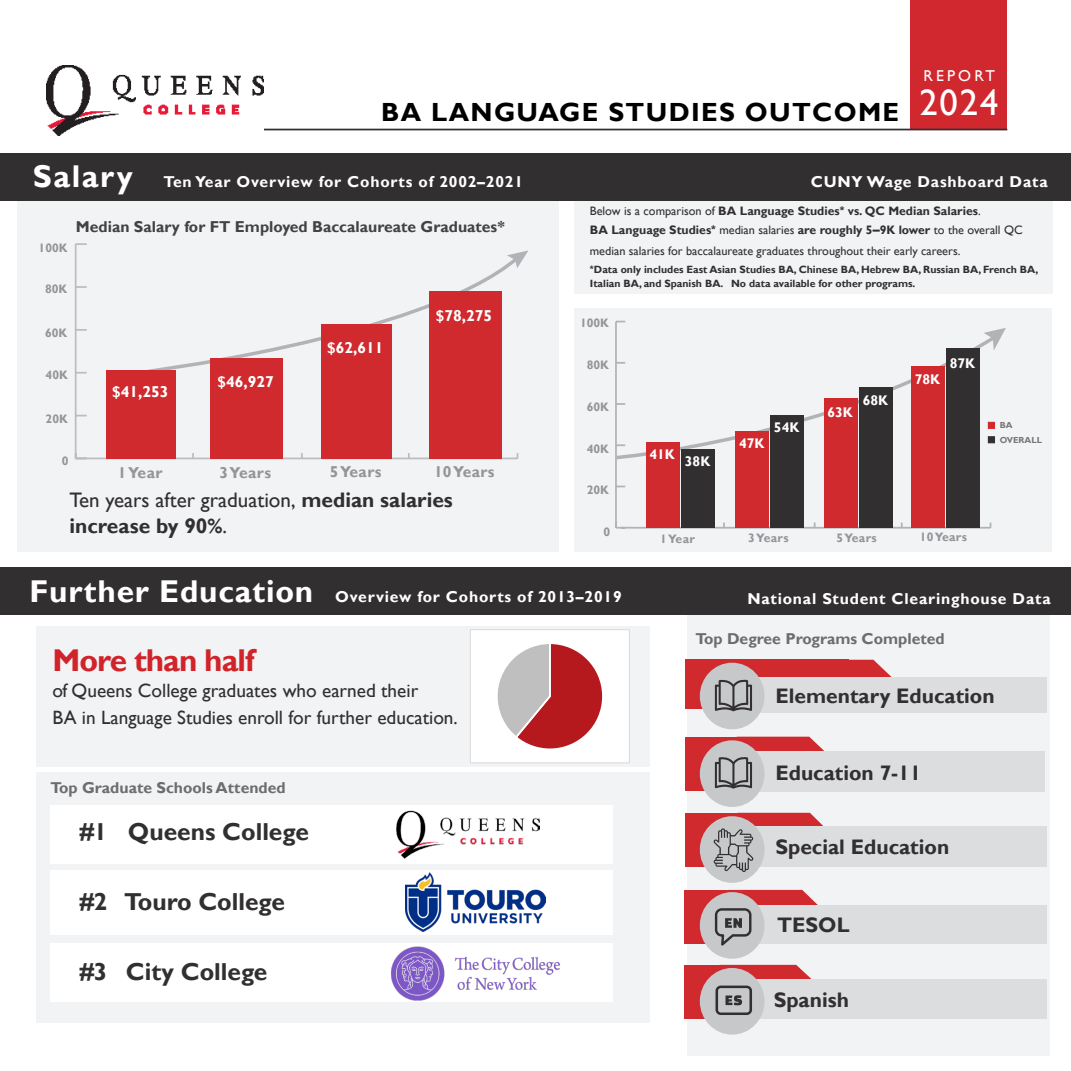
<style>
.page{position:relative;width:1071px;height:1071px;background:#fff}
.page>*{position:absolute;margin:0;border:0;box-sizing:border-box;transform-origin:0 0}
.t1{font:36.75px "Gill Sans";color:#fff}
.t2{font:700 31.5px "Gill Sans";letter-spacing:-.03em;color:#d1232a}
.t3{font:700 26.25px "Gill Sans";letter-spacing:.05em;color:#000}
.t4{font:700 24.5px "Gill Sans";color:#312f30}
.t5{font:700 21px "Gill Sans";color:#312f30}
.t6{font:21px "Gill Sans";color:#312f30}
.t7{font:19.25px "Gill Sans";color:#312f30}
.t8{font:700 15.75px "Gill Sans";letter-spacing:.05em;color:#fff}
.t9{font:700 15.75px "Gill Sans";color:#6c6d70}
.t10{font:700 15.75px "Gill Sans";color:#424242}
.t11{font:700 15.75px "Gill Sans";letter-spacing:.025em;color:#939598}
.t12{font:15.75px "Gill Sans";letter-spacing:.2em;color:#fff}
.t13{font:700 14px "Gill Sans";color:#fff}
.t14{font:12.25px/21px "Gill Sans";color:#312f30}
.t15{font:700 12.25px "Gill Sans";color:#312f30}
.t16{font:700 12.25px "Gill Sans";color:#939598}
.t17{font:700 10.5px "Gill Sans";color:#312f30}
.t18{font:700 8.75px "Gill Sans";color:#76787b}
.s1{font-size:31.5px}
.s2{font-weight:700}
.s3{font-weight:400}
.s4{font-family:"Arial"}
.s5{font-family:"Arial";font-weight:700}
.s6{font-weight:700;font-size:14px}
</style>
<div class="page">
<div style="left:687px;top:612px;width:363px;height:443px;background:#f2f3f4"></div>
<div style="left:0;top:568px;width:1071px;height:47px;background:#312f30"></div>
<div style="left:18px;top:200px;width:541px;height:352px;background:#f2f3f4"></div>
<svg style="left:518px;top:250px;width:10px;height:10px"></svg>
<svg style="left:147px;top:253px;width:375px;height:123px"></svg>
<div style="left:910px;top:0;width:97px;height:129px;background:#d1282f"></div>
<hr style="left:92px;top:129px;width:915px;height:1px;background:#312f30">
<div style="left:574px;top:200px;width:479px;height:94px;background:#f2f3f4"></div>
<img style="left:47px;top:65px;width:216px;height:70px">
<div style="left:0;top:153px;width:1071px;height:47px;background:#312f30"></div>
<div style="left:574px;top:309px;width:477px;height:243px;background:#f2f3f4"></div>
<svg style="left:617px;top:342px;width:378px;height:119px"></svg>
<svg style="left:984px;top:328px;width:22px;height:23px"></svg>
<hr style="left:621px;top:527px;width:370px;height:2px;background:#b2b3b7">
<hr style="left:615px;top:322px;width:2px;height:206px;background:#b2b3b7">
<svg style="left:616px;top:526px;width:9px;height:3px"></svg>
<svg style="left:617px;top:444px;width:8px;height:2px"></svg>
<svg style="left:617px;top:403px;width:8px;height:2px"></svg>
<svg style="left:617px;top:362px;width:8px;height:2px"></svg>
<div style="left:681px;top:449px;width:34px;height:79px;background:#312f30"></div>
<div style="left:770px;top:416px;width:34px;height:112px;background:#312f30"></div>
<div style="left:859px;top:388px;width:33px;height:140px;background:#312f30"></div>
<div style="left:946px;top:349px;width:33px;height:179px;background:#312f30"></div>
<div style="left:646px;top:443px;width:34px;height:85px;background:#d0292e"></div>
<div style="left:735px;top:431px;width:33px;height:97px;background:#d0292e"></div>
<div style="left:824px;top:399px;width:33px;height:129px;background:#d0292e"></div>
<div style="left:911px;top:366px;width:33px;height:162px;background:#d0292e"></div>
<hr style="left:76px;top:458px;width:442px;height:1px;background:#bcbdc0">
<hr style="left:75px;top:244px;width:2px;height:214px;background:#bcbdc0">
<svg style="left:77px;top:372px;width:10px;height:2px"></svg>
<svg style="left:77px;top:329px;width:10px;height:2px"></svg>
<svg style="left:77px;top:286px;width:10px;height:2px"></svg>
<svg style="left:76px;top:243px;width:11px;height:2px"></svg>
<div style="left:107px;top:370px;width:69px;height:88px;background:#d0292e"></div>
<div style="left:210px;top:358px;width:73px;height:100px;background:#d0292e"></div>
<div style="left:321px;top:324px;width:71px;height:134px;background:#d0292e"></div>
<div style="left:430px;top:291px;width:72px;height:167px;background:#d0292e"></div>
<div style="left:988px;top:422px;width:7px;height:7px;background:#d0292e;border:1px solid #d0292e"></div>
<div style="left:988px;top:436px;width:7px;height:7px;background:#312f30;border:1px solid #312f30"></div>
<div style="left:685px;top:660px;width:163px;height:49px;background:#d0292e"></div>
<svg style="left:801px;top:660px;width:99px;height:18px"></svg>
<div style="left:685px;top:737px;width:117px;height:53px;background:#d0292e"></div>
<div style="left:726px;top:752px;width:319px;height:40px;background:#dcdddf"></div>
<div style="left:728px;top:678px;width:319px;height:35px;background:#dcdddf"></div>
<div style="left:685px;top:813px;width:80px;height:54px;background:#d0292e"></div>
<div style="left:728px;top:905px;width:319px;height:39px;background:#dcdddf"></div>
<div style="left:729px;top:979px;width:318px;height:40px;background:#dcdddf"></div>
<div style="left:684px;top:965px;width:40px;height:54px;background:#d0292e"></div>
<div style="left:684px;top:890px;width:47px;height:54px;background:#d0292e"></div>
<div style="left:700px;top:968px;width:65px;height:67px;background:#c7c8ca;border-radius:50%"></div>
<div style="left:713px;top:827px;width:334px;height:40px;background:#dcdddf"></div>
<div style="left:700px;top:816px;width:65px;height:67px;background:#c7c8ca;border-radius:50%"></div>
<div style="left:700px;top:892px;width:65px;height:67px;background:#c7c8ca;border-radius:50%"></div>
<div style="left:700px;top:740px;width:65px;height:67px;background:#c7c8ca;border-radius:50%"></div>
<div style="left:700px;top:663px;width:65px;height:66px;background:#c7c8ca;border-radius:50%"></div>
<svg style="left:715px;top:680px;width:37px;height:31px"></svg>
<svg style="left:715px;top:737px;width:121px;height:52px"></svg>
<svg style="left:714px;top:813px;width:123px;height:59px"></svg>
<svg style="left:715px;top:890px;width:103px;height:56px"></svg>
<svg style="left:716px;top:965px;width:96px;height:54px"></svg>
<div style="left:37px;top:626px;width:613px;height:140px;background:#f2f3f4"></div>
<div style="left:37px;top:772px;width:613px;height:251px;background:#f2f3f4"></div>
<div style="left:50px;top:943px;width:563px;height:59px;background:#fff"></div>
<div style="left:50px;top:870px;width:563px;height:64px;background:#fff"></div>
<div style="left:50px;top:805px;width:563px;height:59px;background:#fff"></div>
<img style="left:396px;top:811px;width:143px;height:47px">
<img style="left:406px;top:873px;width:140px;height:58px">
<img style="left:378px;top:934px;width:195px;height:67px">
<div style="left:470px;top:630px;width:159px;height:133px;background:#fff"></div>
<svg style="left:497px;top:644px;width:106px;height:105px"></svg>
<div style="left:470px;top:629px;width:160px;height:134px;border:1px solid #d9d9d9"></div>
<p class="t3" style="left:381px;top:96px;width:520px">BA LANGUAGE STUDIES OUTCOME</p>
<p class="t12" style="left:923px;top:66px;width:73px">REPORT</p>
<p class="t1" style="left:919px;top:81px;width:81px">2024</p>
<p class="t8" style="left:33px;top:172px;width:492px"><span class="s1">Salary</span> Ten Year Overview for Cohorts of 2002–2021</p>
<p class="t10" style="left:76px;top:217px;width:430px">Median Salary for FT Employed Baccalaureate Graduates*</p>
<p class="t16" style="left:39px;top:240px;width:31px">100K</p>
<p class="t16" style="left:45px;top:282px;width:24px">80K</p>
<p class="t16" style="left:45px;top:326px;width:24px">60K</p>
<p class="t16" style="left:46px;top:368px;width:24px">40K</p>
<p class="t16" style="left:46px;top:411px;width:24px">20K</p>
<p class="t16" style="left:62px;top:454px;width:8px">0</p>
<p class="t8" style="left:112px;top:382px;width:58px">$41,253</p>
<p class="t8" style="left:218px;top:372px;width:58px">$46,927</p>
<p class="t8" style="left:327px;top:339px;width:58px">$62,611</p>
<p class="t8" style="left:436px;top:307px;width:58px">$78,275</p>
<p class="t11" style="left:118px;top:463px;width:46px">1 Year</p>
<p class="t11" style="left:219px;top:463px;width:53px">3 Years</p>
<p class="t11" style="left:330px;top:463px;width:53px">5 Years</p>
<p class="t11" style="left:434px;top:462px;width:62px">10 Years</p>
<p class="t6" style="left:70px;top:488px;width:385px">Ten years after graduation, <span class="s2">median salaries</span></p>
<p class="t5" style="left:70px;top:514px;width:159px">increase by 90%<span class="s3">.</span></p>
<p class="t8" style="left:811px;top:172px;width:238px">CUNY Wage Dashboard Data</p>
<p class="t15" style="left:590px;top:204px;width:392px"><span class="s3">Below is a comparison of</span> BA Language Studies<span class="s4">*</span> vs. QC Median Salaries<span class="s3">.</span></p>
<p class="t14" style="left:590px;top:220px;width:434px"><span class="s2">BA Language Studies</span><span class="s5">*</span> median salaries <span class="s2">are roughly 5</span><span class="s6">–</span><span class="s2">9K lower</span> to the overall QC median salaries for baccalaureate graduates throughout their early careers.</p>
<p class="t17" style="left:590px;top:263px;width:450px"><span class="s4">*</span>Data only includes East Asian Studies BA, Chinese BA, Hebrew BA, Russian BA, French BA,</p>
<p class="t17" style="left:590px;top:277px;width:327px">Italian BA, and Spanish BA. No data available for other programs.</p>
<p class="t16" style="left:580px;top:316px;width:31px">100K</p>
<p class="t16" style="left:587px;top:358px;width:24px">80K</p>
<p class="t16" style="left:587px;top:399px;width:24px">60K</p>
<p class="t16" style="left:587px;top:441px;width:24px">40K</p>
<p class="t16" style="left:587px;top:483px;width:24px">20K</p>
<p class="t16" style="left:604px;top:524px;width:8px">0</p>
<p class="t13" style="left:649px;top:446px;width:27px">41K</p>
<p class="t13" style="left:685px;top:453px;width:27px">38K</p>
<p class="t13" style="left:739px;top:435px;width:27px">47K</p>
<p class="t13" style="left:774px;top:419px;width:27px">54K</p>
<p class="t13" style="left:827px;top:403px;width:27px">63K</p>
<p class="t13" style="left:863px;top:392px;width:27px">68K</p>
<p class="t13" style="left:915px;top:371px;width:27px">78K</p>
<p class="t13" style="left:950px;top:354px;width:27px">87K</p>
<p class="t18" style="left:1000px;top:420px;width:14px">BA</p>
<p class="t18" style="left:1000px;top:435px;width:44px">OVERALL</p>
<p class="t16" style="left:660px;top:531px;width:36px">1 Year</p>
<p class="t16" style="left:748px;top:531px;width:42px">3 Years</p>
<p class="t16" style="left:836px;top:530px;width:42px">5 Years</p>
<p class="t16" style="left:920px;top:530px;width:49px">10 Years</p>
<p class="t8" style="left:29px;top:587px;width:594px"><span class="s1">Further Education</span> Overview for Cohorts of 2013–2019</p>
<p class="t2" style="left:53px;top:641px;width:204px">More than half</p>
<p class="t7" style="left:53px;top:680px;width:367px">of Queens College graduates who earned their</p>
<p class="t7" style="left:53px;top:706px;width:407px">BA in Language Studies enroll for further education.</p>
<p class="t9" style="left:50px;top:779px;width:237px">Top Graduate Schools Attended</p>
<p class="t4" style="left:80px;top:817px;width:231px">#1 Queens College</p>
<p class="t4" style="left:80px;top:887px;width:207px">#2 Touro College</p>
<p class="t4" style="left:80px;top:957px;width:189px">#3 City College</p>
<p class="t8" style="left:747px;top:590px;width:305px">National Student Clearinghouse Data</p>
<p class="t9" style="left:695px;top:629px;width:251px">Top Degree Programs Completed</p>
<p class="t5" style="left:775px;top:684px;width:221px">Elementary Education</p>
<p class="t5" style="left:775px;top:761px;width:148px">Education 7-11</p>
<p class="t5" style="left:775px;top:834px;width:175px">Special Education</p>
<p class="t5" style="left:777px;top:912px;width:74px">TESOL</p>
<p class="t5" style="left:774px;top:988px;width:77px">Spanish</p>
</div>
